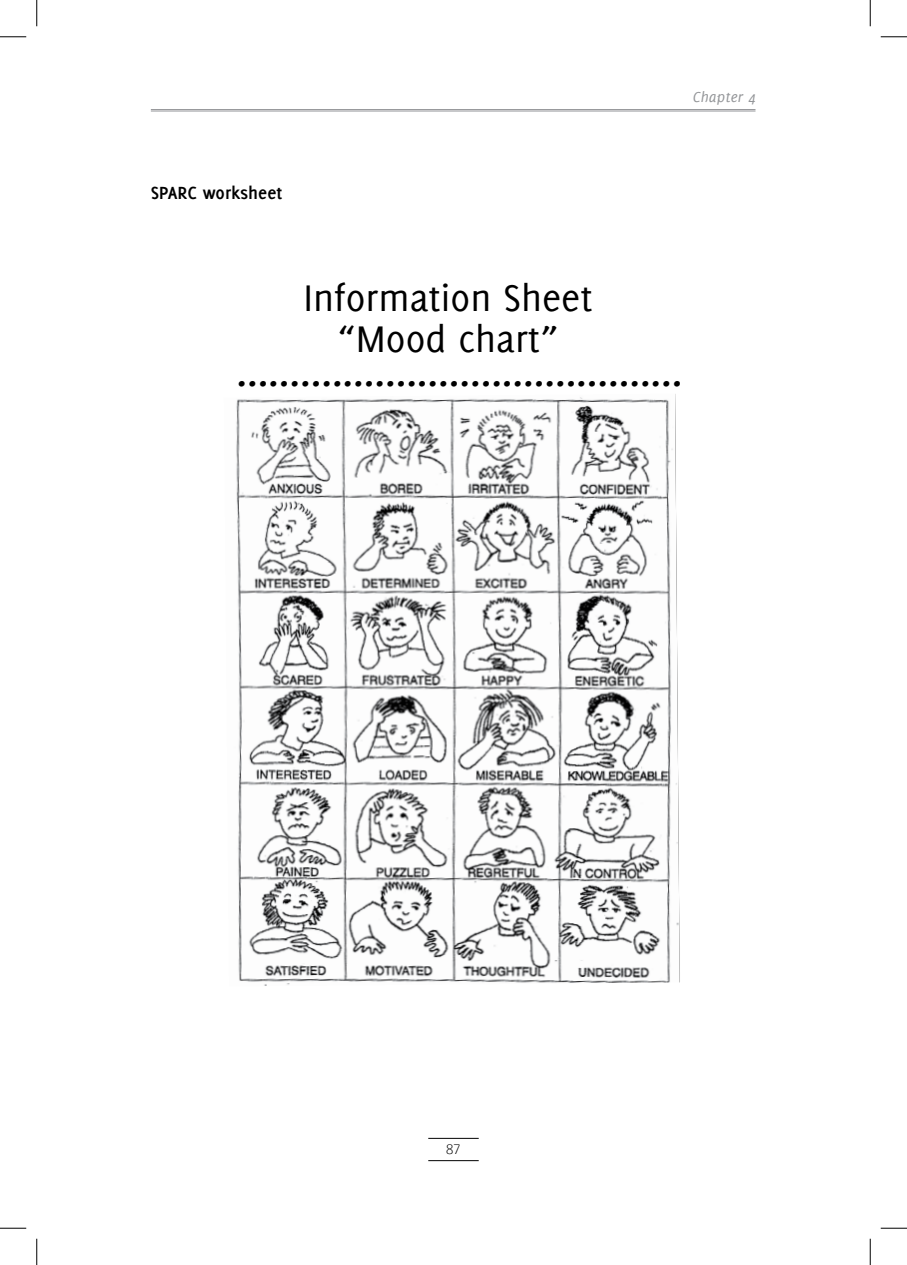
<style>
.page{position:relative;width:907px;height:1265px;background:#fff}
.page>*{position:absolute;margin:0;border:0;box-sizing:border-box;transform-origin:0 0}
.t1{font:700 40.6px "Delicious";color:#000}
.t2{font:40.6px/40.6px "Delicious";color:#000;text-align:center}
.t3{font:700 19.25px "Delicious";color:#000}
.t4{font:italic 15.75px "Delicious";letter-spacing:.01em;color:#939598}
.t5{font:100 15.75px "Colaborate";color:#000}
</style>
<div class="page">
<hr style="left:428px;top:1137px;width:51px;height:1px;background:#000">
<hr style="left:428px;top:1159px;width:51px;height:1px;background:#000">
<hr style="left:151px;top:109px;width:604px;height:1px;background:#939598">
<hr style="left:151px;top:111px;width:604px;height:1px;background:#939598">
<img style="left:236px;top:394px;width:444px;height:592px">
<svg style="left:0;top:36px;width:26px;height:1px"></svg>
<svg style="left:881px;top:36px;width:26px;height:1px"></svg>
<svg style="left:0;top:1227px;width:26px;height:1px"></svg>
<svg style="left:881px;top:1227px;width:26px;height:1px"></svg>
<svg style="left:36px;top:0;width:1px;height:26px"></svg>
<svg style="left:36px;top:1238px;width:1px;height:26px"></svg>
<svg style="left:870px;top:0;width:1px;height:26px"></svg>
<svg style="left:870px;top:1238px;width:1px;height:26px"></svg>
<p class="t3" style="left:151px;top:182px;width:133px">SPARC worksheet</p>
<p class="t4" style="left:693px;top:88px;width:64px">Chapter 4</p>
<p class="t2" style="left:303px;top:277px;width:291px">Information Sheet “Mood chart”</p>
<p class="t1" style="left:236px;top:349px;width:447px">..........................................</p>
<p class="t5" style="left:446px;top:1140px;width:16px">87</p>
</div>
